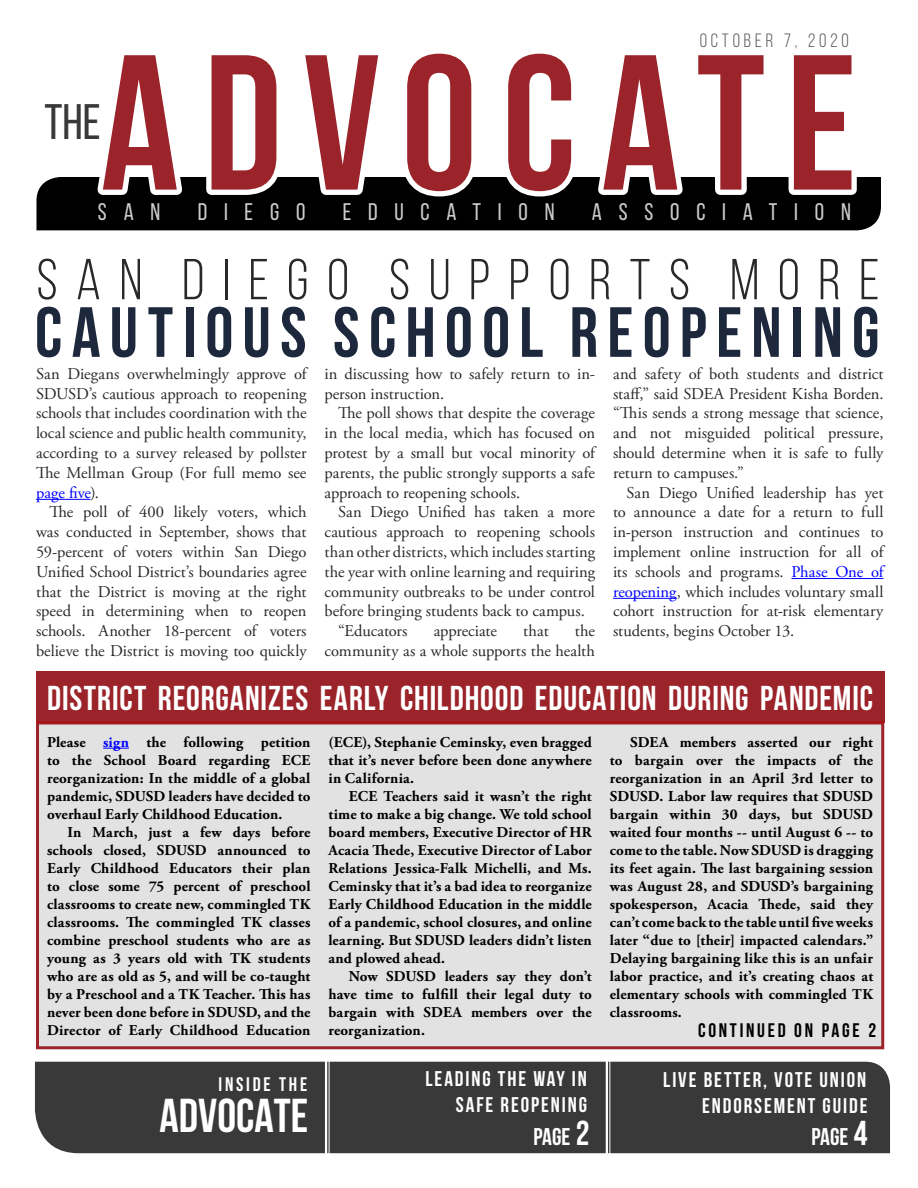
<style>
.page{position:relative;width:918px;height:1188px;background:#fff}
.page>*{position:absolute;margin:0;border:0;box-sizing:border-box;transform-origin:0 0}
.t1{font:700 192px "Bebas Neue";letter-spacing:.11em;color:#9b242a}
.t2{font:700 70.8px "Bebas Neue";letter-spacing:.13em;color:#1d283d}
.t3{font:57.6px "Bebas Neue";letter-spacing:.325em;color:#292929}
.t4{font:49.8px "Bebas Neue";color:#393939}
.t5{font:700 47.55px "Bebas Neue";color:#fff}
.t6{font:700 34.5px "Bebas Neue";letter-spacing:.025em;color:#fff}
.t7{font:700 24.15px "Bebas Neue";color:#fff}
.t8{font:24px "Bebas Neue";letter-spacing:.7em;color:#cbcbcb}
.t9{font:700 21.3px/25.5px "Bebas Neue";letter-spacing:.09em;color:#fff;text-align:right}
.t10{font:700 19.65px "Bebas Neue";letter-spacing:.14em;color:#000}
.t11{font:700 19.65px "Bebas Neue";letter-spacing:.14em;color:#fff}
.t12{font:19.2px "Bebas Neue";letter-spacing:.2em;color:#555}
.t13{font:16.5px/19.8px "Adobe Garamond Pro";color:#292929;text-align:justify}
.t14{font:700 15px/18px "Adobe Garamond Pro";letter-spacing:.01em;color:#000;text-align:justify}
.s1{color:#00f}
.s2{font-size:34.65px}
</style>
<div class="page">
<div style="left:36px;top:177px;width:845px;height:53px;background:#000"></div>
<svg style="left:90px;top:177px;width:99px;height:23px"></svg>
<svg style="left:201px;top:177px;width:86px;height:23px"></svg>
<svg style="left:293px;top:177px;width:98px;height:54px;background:#1f1f1f"></svg>
<svg style="left:397px;top:177px;width:85px;height:25px"></svg>
<svg style="left:498px;top:177px;width:84px;height:25px"></svg>
<svg style="left:591px;top:177px;width:183px;height:23px"></svg>
<svg style="left:783px;top:177px;width:79px;height:23px"></svg>
<div style="left:35px;top:1062px;width:855px;height:91px;background:#393939"></div>
<hr style="left:329px;top:1058px;width:1px;height:102px;background:#fff">
<hr style="left:325px;top:1058px;width:2px;height:102px;background:#fff">
<hr style="left:609px;top:1053px;width:1px;height:107px;background:#fff">
<hr style="left:606px;top:1053px;width:2px;height:107px;background:#fff">
<hr style="left:36px;top:499px;width:54px;height:1px;background:#00f">
<hr style="left:792px;top:578px;width:92px;height:1px;background:#00f">
<hr style="left:613px;top:598px;width:64px;height:1px;background:#00f">
<div style="left:36px;top:722px;width:848px;height:327px;background:#e2e2e2;border:3px solid #9b242a"></div>
<svg style="left:103px;top:748px;width:26px;height:1px"></svg>
<div style="left:36px;top:671px;width:848px;height:52px;background:#9b242a"></div>
<p class="t12" style="left:700px;top:30px;width:151px">OCTOBER 7, 2020</p>
<h1 class="t1" style="left:101px;top:18px;width:758px">ADVOCATE</h1>
<h3 class="t4" style="left:45px;top:95px;width:58px">the</h3>
<h3 class="t8" style="left:98px;top:199px;width:64px">SAN</h3>
<h3 class="t8" style="left:198px;top:199px;width:109px">DIEGO</h3>
<h3 class="t8" style="left:343px;top:199px;width:213px">EDUCATION</h3>
<h3 class="t8" style="left:592px;top:199px;width:261px">ASSOCIATION</h3>
<h3 class="t3" style="left:36px;top:249px;width:845px">SAN DIEGO SUPPORTS MORE</h3>
<h2 class="t2" style="left:35px;top:294px;width:846px">CAUTIOUS SCHOOL REOPENING</h2>
<p class="t13" style="left:36px;top:364px;width:272px">San Diegans overwhelmingly approve of SDUSD’s cautious approach to reopening schools that includes coordination with the local science and public health community, according to a survey released by pollster The Mellman Group (For full memo see <span class="s1">page five</span>).</p>
<p class="t13" style="left:36px;top:503px;width:272px;text-indent:13px">The poll of 400 likely voters, which was conducted in September, shows that 59-percent of voters within San Diego Unified School District’s boundaries agree that the District is moving at the right speed in determining when to reopen schools. Another 18-percent of voters believe the District is moving too quickly</p>
<p class="t13" style="left:325px;top:364px;width:272px">in discussing how to safely return to in&shy;person instruction.</p>
<p class="t13" style="left:325px;top:404px;width:272px;text-indent:13px">The poll shows that despite the coverage in the local media, which has focused on protest by a small but vocal minority of parents, the public strongly supports a safe approach to reopening schools.</p>
<p class="t13" style="left:338px;top:503px;width:258px">San Diego Unified has taken a more</p>
<p class="t13" style="left:325px;top:523px;width:272px">cautious approach to reopening schools</p>
<p class="t13" style="left:325px;top:543px;width:272px">than other districts, which includes starting</p>
<p class="t13" style="left:325px;top:562px;width:272px">the year with online learning and requiring</p>
<p class="t13" style="left:325px;top:582px;width:272px">community outbreaks to be under control</p>
<p class="t13" style="left:325px;top:602px;width:262px">before bringing students back to campus.</p>
<p class="t13" style="left:338px;top:622px;width:71px">“Educators</p>
<p class="t13" style="left:434px;top:622px;width:65px">appreciate</p>
<p class="t13" style="left:523px;top:622px;width:27px">that</p>
<p class="t13" style="left:325px;top:622px;width:272px;text-align:right">the<br>community as a whole supports the health</p>
<p class="t13" style="left:613px;top:364px;width:272px">and safety of both students and district staff,” said SDEA President Kisha Borden. “This sends a strong message that science, and not misguided political pressure, should determine when it is safe to fully return to campuses.”</p>
<p class="t13" style="left:613px;top:483px;width:272px;text-indent:13px">San Diego Unified leadership has yet to announce a date for a return to full in-person instruction and continues to implement online instruction for all of its schools and programs. <span class="s1">Phase One of reopening</span>, which includes voluntary small cohort instruction for at-risk elementary students, begins October 13.</p>
<h3 class="t6" style="left:47px;top:679px;width:827px">DISTRICT REORGANIZES EARLY CHILDHOOD EDUCATION DURING PANDEMIC</h3>
<p class="t14" style="left:47px;top:733px;width:265px">Please <span class="s1">sign</span> the following petition to the School Board regarding ECE reorganization: In the middle of a global pandemic, SDUSD leaders have decided to overhaul Early Childhood Education.</p>
<p class="t14" style="left:47px;top:823px;width:265px;text-indent:20px">In March, just a few days before schools closed, SDUSD announced to Early Childhood Educators their plan to close some 75 percent of preschool classrooms to create new, commingled TK classrooms. The commingled TK classes combine preschool students who are as young as 3 years old with TK students who are as old as 5, and will be co-taught by a Preschool and a TK Teacher. This has never been done before in SDUSD, and the Director of Early Childhood Education</p>
<p class="t14" style="left:328px;top:733px;width:265px">(ECE), Stephanie Ceminsky, even bragged that it’s never before been done anywhere in California.</p>
<p class="t14" style="left:328px;top:787px;width:265px;text-indent:20px">ECE Teachers said it wasn’t the right time to make a big change. We told school board members, Executive Director of HR Acacia Thede, Executive Director of Labor Relations Jessica-Falk Michelli, and Ms.<br>Ceminsky that it’s a bad idea to reorganize Early Childhood Education in the middle of a pandemic, school closures, and online learning. But SDUSD leaders didn’t listen and plowed ahead.</p>
<p class="t14" style="left:328px;top:967px;width:265px;text-indent:20px">Now SDUSD leaders say they don’t have time to fulfill their legal duty to bargain with SDEA members over the reorganization.</p>
<p class="t14" style="left:610px;top:733px;width:265px;text-indent:20px">SDEA members asserted our right to bargain over the impacts of the reorganization in an April 3rd letter to SDUSD. Labor law requires that SDUSD bargain within 30 days, but SDUSD waited four months -- until August 6 -- to come to the table. Now SDUSD is dragging its feet again. The last bargaining session was August 28, and SDUSD’s bargaining spokesperson, Acacia Thede, said they can’t come back to the table until five weeks later “due to [their] impacted calendars.” Delaying bargaining like this is an unfair labor practice, and it’s creating chaos at elementary schools with commingled TK classrooms.</p>
<h3 class="t10" style="left:698px;top:1020px;width:180px">CONTINUED ON PAGE 2</h3>
<h3 class="t9" style="left:425px;top:1066px;width:163px">LEADING THE WAY IN<br>SAFE REOPENING</h3>
<h3 class="t11" style="left:219px;top:1073px;width:90px">INSIDE THE</h3>
<h3 class="t9" style="left:663px;top:1067px;width:206px">LIVE BETTER, VOTE UNION<br>ENDORSEMENT GUIDE</h3>
<h3 class="t5" style="left:160px;top:1089px;width:150px">ADVOCATE</h3>
<h3 class="t7" style="left:533px;top:1123px;width:58px">PAGE <span class="s2">2</span></h3>
<h3 class="t7" style="left:811px;top:1123px;width:58px">PAGE <span class="s2">4</span></h3>
</div>
